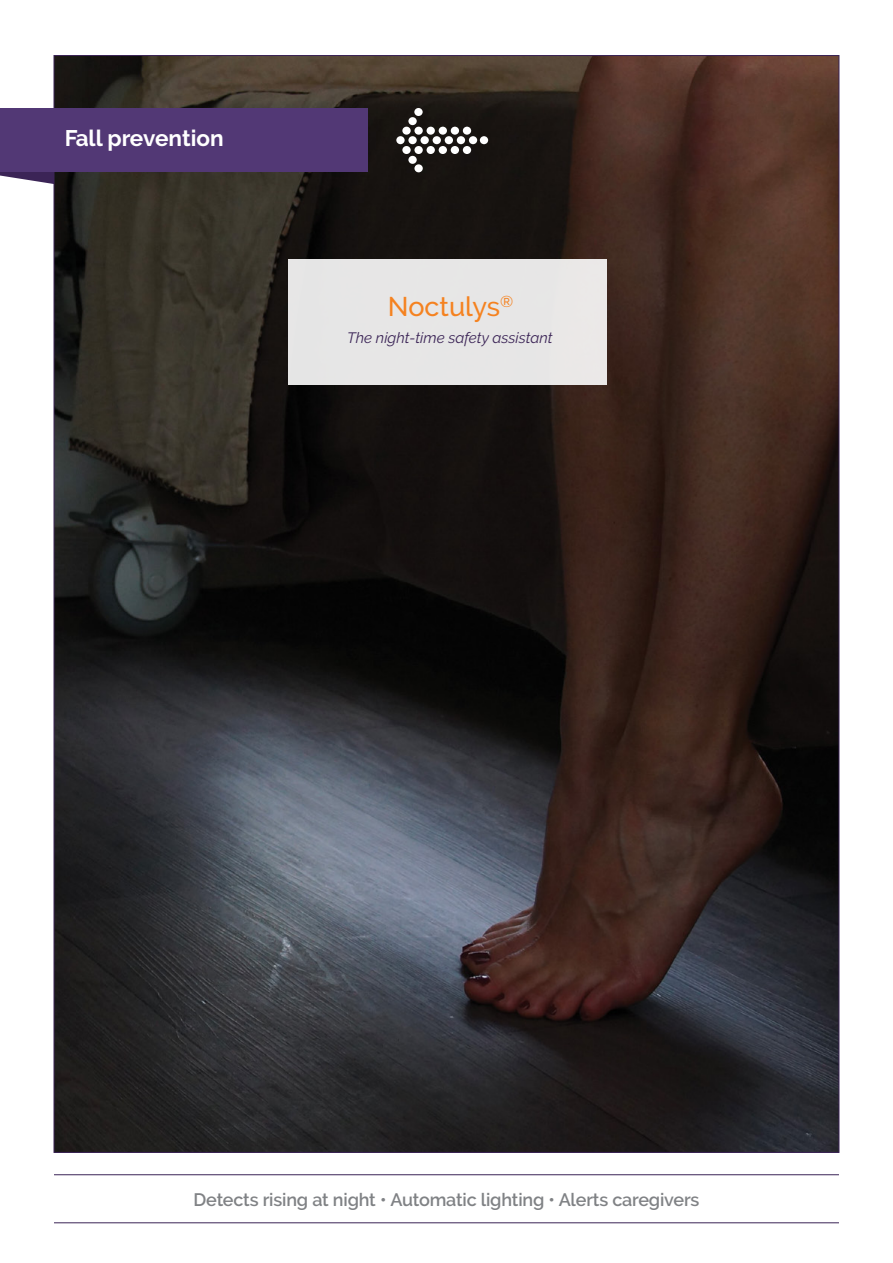
<style>
.page{position:relative;width:893px;height:1263px;background:#fff}
.page>*{position:absolute;margin:0;border:0;box-sizing:border-box;transform-origin:0 0}
.t1{font:500 27px "Raleway";color:#f58220}
.t2{font:700 22.5px "Raleway";color:#fff}
.t3{font:600 18px "Raleway";letter-spacing:-.01em;color:#808285}
.t4{font:italic 15px "Raleway";color:#3b2456}
</style>
<div class="page">
<svg style="left:0;top:172px;width:54px;height:18px"></svg>
<img style="left:56px;top:57px;width:781px;height:1094px">
<div style="left:288px;top:259px;width:319px;height:126px;background:#e7e6e6"></div>
<hr style="left:54px;top:1174px;width:785px;height:1px;background:#3b2456">
<hr style="left:54px;top:1222px;width:785px;height:1px;background:#3b2456">
<div style="left:0;top:109px;width:368px;height:63px;background:#523875"></div>
<div style="left:451px;top:146px;width:8px;height:8px;background:#fff;border-radius:50%"></div>
<div style="left:439px;top:146px;width:8px;height:8px;background:#fff;border-radius:50%"></div>
<div style="left:427px;top:146px;width:8px;height:8px;background:#fff;border-radius:50%"></div>
<div style="left:414px;top:146px;width:9px;height:8px;background:#fff;border-radius:50%"></div>
<div style="left:457px;top:136px;width:8px;height:8px;background:#fff;border-radius:50%"></div>
<div style="left:445px;top:136px;width:8px;height:8px;background:#fff;border-radius:50%"></div>
<div style="left:433px;top:136px;width:8px;height:8px;background:#fff;border-radius:50%"></div>
<div style="left:420px;top:136px;width:9px;height:8px;background:#fff;border-radius:50%"></div>
<div style="left:451px;top:127px;width:8px;height:8px;background:#fff;border-radius:50%"></div>
<div style="left:439px;top:127px;width:8px;height:8px;background:#fff;border-radius:50%"></div>
<div style="left:427px;top:127px;width:8px;height:8px;background:#fff;border-radius:50%"></div>
<div style="left:414px;top:127px;width:9px;height:8px;background:#fff;border-radius:50%"></div>
<div style="left:408px;top:136px;width:9px;height:8px;background:#fff;border-radius:50%"></div>
<div style="left:402px;top:146px;width:9px;height:8px;background:#fff;border-radius:50%"></div>
<div style="left:402px;top:127px;width:9px;height:8px;background:#fff;border-radius:50%"></div>
<div style="left:396px;top:136px;width:9px;height:8px;background:#fff;border-radius:50%"></div>
<div style="left:408px;top:156px;width:9px;height:8px;background:#fff;border-radius:50%"></div>
<div style="left:414px;top:164px;width:9px;height:8px;background:#fff;border-radius:50%"></div>
<div style="left:408px;top:117px;width:9px;height:8px;background:#fff;border-radius:50%"></div>
<div style="left:414px;top:108px;width:9px;height:8px;background:#fff;border-radius:50%"></div>
<div style="left:463px;top:146px;width:8px;height:8px;background:#fff;border-radius:50%"></div>
<div style="left:469px;top:136px;width:8px;height:8px;background:#fff;border-radius:50%"></div>
<div style="left:463px;top:127px;width:8px;height:8px;background:#fff;border-radius:50%"></div>
<div style="left:480px;top:136px;width:8px;height:8px;background:#fff;border-radius:50%"></div>
<p class="t2" style="left:65px;top:126px;width:160px">Fall prevention</p>
<h1 class="t1" style="left:388px;top:290px;width:127px">Noctulys<sup>®</sup></h1>
<p class="t4" style="left:347px;top:329px;width:207px">The night-time safety assistant</p>
<p class="t3" style="left:193px;top:1189px;width:507px">Detects rising at night • Automatic lighting • Alerts caregivers</p>
</div>
